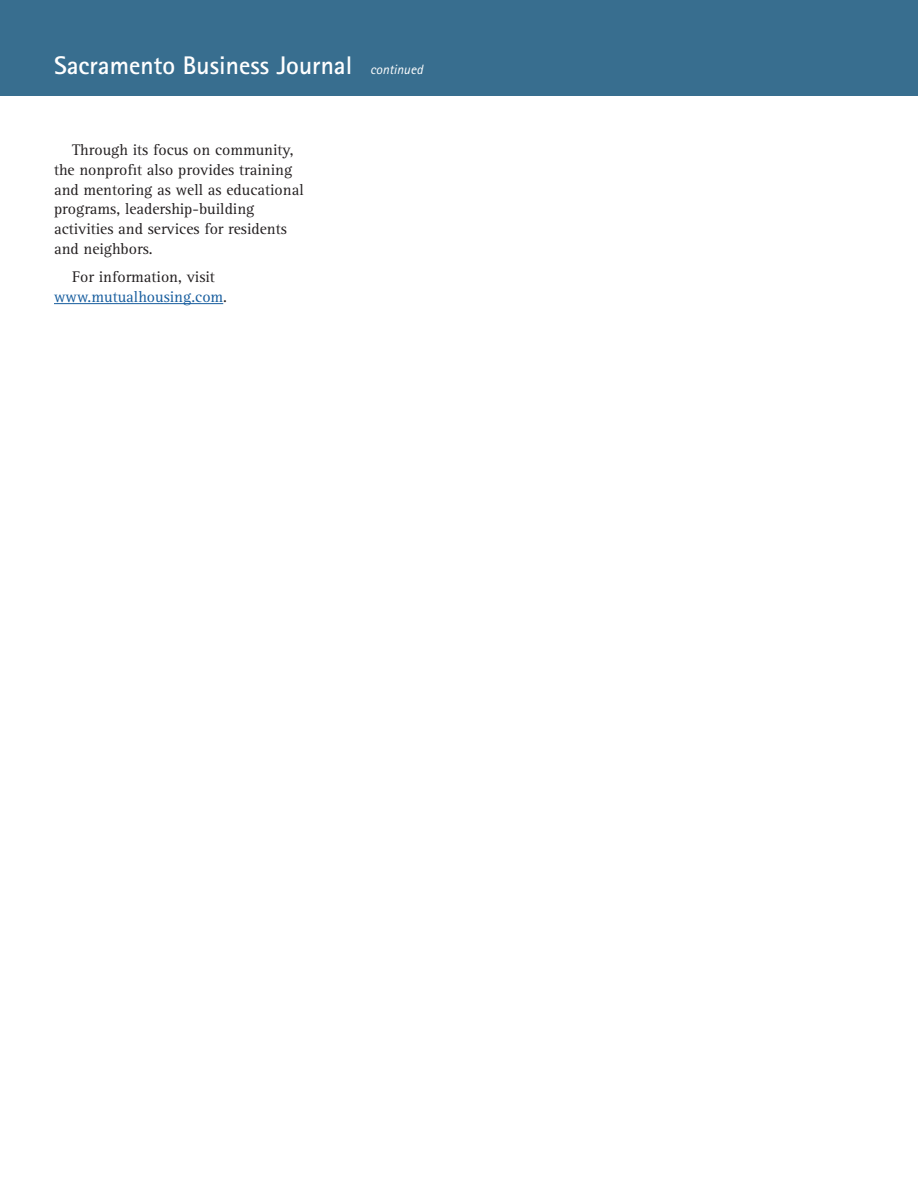
<style>
.page{position:relative;width:918px;height:1188px;background:#fff}
.page>*{position:absolute;margin:0;border:0;box-sizing:border-box;transform-origin:0 0}
.t1{font:700 25.5px "Rotis Sans Serif";color:#fff}
.t2{font:15.9px/19.6px "Rotis Serif";color:#231f20}
.t3{font:italic 13.5px "Rotis Sans Serif";color:#fff}
.s1{color:#175d9e}
</style>
<div class="page">
<div style="left:0;top:0;width:918px;height:95px;background:#386e8f"></div>
<hr style="left:54px;top:303px;width:169px;height:1px;background:#175d9e">
<p class="t1" style="left:54px;top:49px;width:300px">Sacramento Business Journal</p>
<p class="t3" style="left:370px;top:62px;width:54px">continued</p>
<p class="t2" style="left:54px;top:141px;width:251px;text-indent:18px">Through its focus on community, the nonprofit also provides training and mentoring as well as educational programs, leadership-building activities and services for residents and neighbors.</p>
<p class="t2" style="left:54px;top:268px;width:175px;text-align:center">For information, visit <span class="s1">www.mutualhousing.com</span>.</p>
</div>
